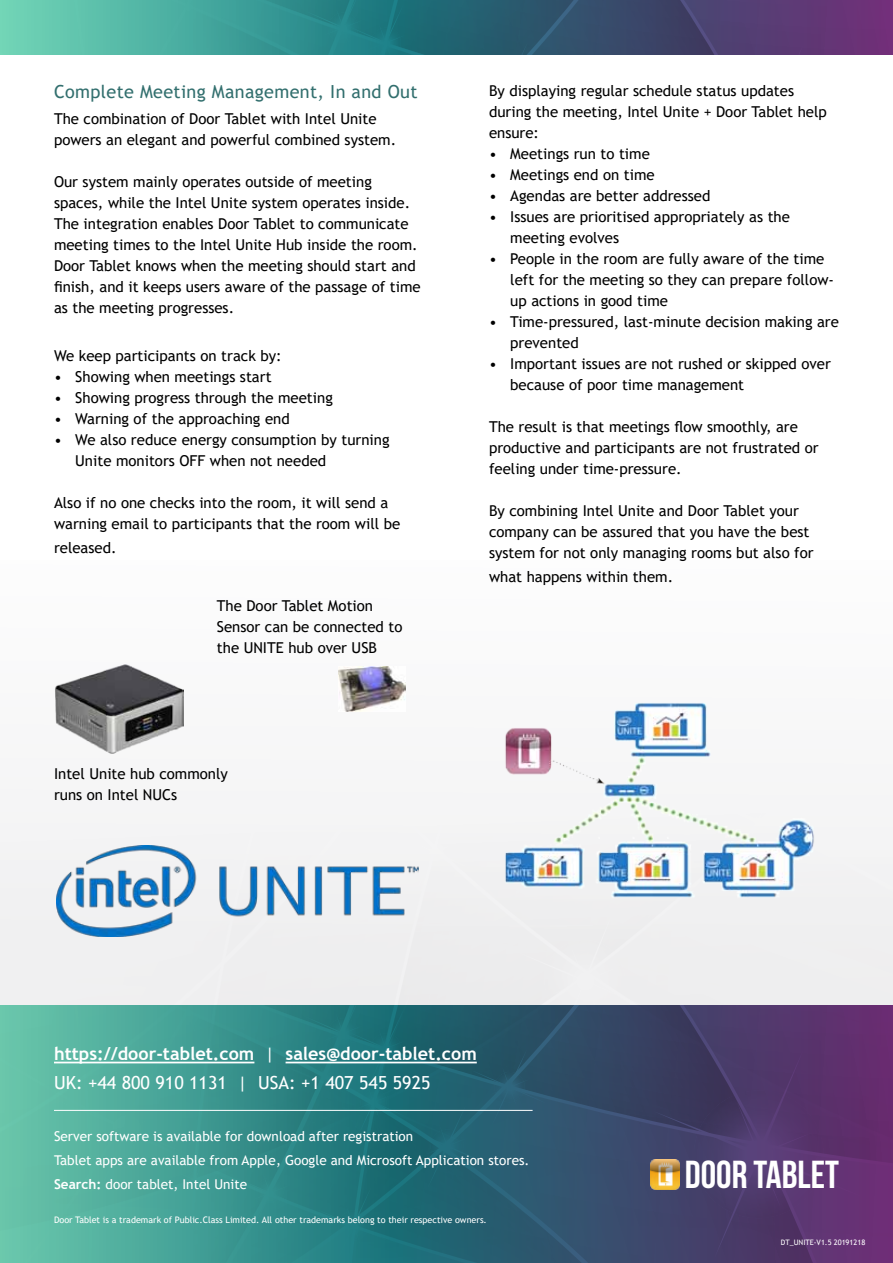
<style>
.page{position:relative;width:893px;height:1263px;background:#fff}
.page>*{position:absolute;margin:0;border:0;box-sizing:border-box;transform-origin:0 0}
.t1{font:39px "Bebas Neue";color:#fff}
.t2{font:700 18px/28.5px "Trebuchet MS";color:#fff}
.t3{font:18px "Trebuchet MS";letter-spacing:.02em;color:#326f6e}
.t4{font:15px/21px "Trebuchet MS";color:#000}
.t5{font:13.5px/24px "Trebuchet MS";color:#fff}
.t6{font:9px "Trebuchet MS";color:#fff}
.t7{font:7.5px "Trebuchet MS";color:#fff}
.s1{font-weight:400}
.s2{font-weight:700}
</style>
<div class="page">
<div style="left:0;top:560px;width:893px;height:703px;background:#fafafb"></div>
<svg style="left:56px;top:698px;width:837px;height:307px"></svg>
<svg style="left:0;top:0;width:893px;height:54px;background:#427384"></svg>
<div style="left:0;top:914px;width:864px;height:91px;background:#eeeeef"></div>
<svg style="left:0;top:1005px;width:893px;height:258px;background:#3f6c7d"></svg>
<img style="left:497px;top:699px;width:325px;height:204px">
<hr style="left:54px;top:1062px;width:200px;height:1px;background:#fff">
<hr style="left:286px;top:1062px;width:191px;height:1px;background:#fff">
<hr style="left:54px;top:1110px;width:479px;height:1px;background:#fff">
<img style="left:650px;top:1160px;width:30px;height:29px">
<img style="left:55px;top:664px;width:128px;height:89px">
<img style="left:338px;top:666px;width:68px;height:46px">
<img style="left:57px;top:845px;width:361px;height:92px">
<p class="t3" style="left:54px;top:81px;width:365px">Complete Meeting Management, In and Out</p>
<p class="t4" style="left:54px;top:108px;width:344px">The combination of Door Tablet with Intel Unite powers an elegant and powerful combined system.</p>
<p class="t4" style="left:54px;top:171px;width:368px">Our system mainly operates outside of meeting spaces, while the Intel Unite system operates inside.<br>The integration enables Door Tablet to communicate meeting times to the Intel Unite Hub inside the room.<br>Door Tablet knows when the meeting should start and finish, and it keeps users aware of the passage of time as the meeting progresses.</p>
<p class="t4" style="left:54px;top:345px;width:229px">We keep participants on track by:</p>
<p class="t4" style="left:54px;top:366px;width:219px">• Showing when meetings start</p>
<p class="t4" style="left:54px;top:387px;width:280px">• Showing progress through the meeting</p>
<p class="t4" style="left:54px;top:408px;width:237px">• Warning of the approaching end</p>
<p class="t4" style="left:75px;top:429px;width:316px;text-indent:-21px">• We also reduce energy consumption by turning<br>Unite monitors OFF when not needed</p>
<p class="t4" style="left:54px;top:492px;width:348px">Also if no one checks into the room, it will send a warning email to participants that the room will be</p>
<p class="t4" style="left:54px;top:537px;width:64px">released.</p>
<p class="t4" style="left:217px;top:595px;width:187px">The Door Tablet Motion<br>Sensor can be connected to the UNITE hub over USB</p>
<p class="t4" style="left:54px;top:763px;width:175px">Intel Unite hub commonly runs on Intel NUCs</p>
<p class="t4" style="left:489px;top:80px;width:339px">By displaying regular schedule status updates during the meeting, Intel Unite + Door Tablet help ensure:</p>
<p class="t4" style="left:489px;top:143px;width:162px">• Meetings run to time</p>
<p class="t4" style="left:489px;top:164px;width:167px">• Meetings end on time</p>
<p class="t4" style="left:489px;top:185px;width:223px">• Agendas are better addressed</p>
<p class="t4" style="left:510px;top:206px;width:281px;text-indent:-21px">• Issues are prioritised appropriately as the meeting evolves</p>
<p class="t4" style="left:510px;top:248px;width:325px;text-indent:-21px">• People in the room are fully aware of the time left for the meeting so they can prepare follow&shy;up actions in good time</p>
<p class="t4" style="left:510px;top:311px;width:330px;text-indent:-21px">• Time-pressured, last-minute decision making are prevented</p>
<p class="t4" style="left:510px;top:353px;width:322px;text-indent:-21px">• Important issues are not rushed or skipped over because of poor time management</p>
<p class="t4" style="left:489px;top:416px;width:331px">The result is that meetings flow smoothly, are productive and participants are not frustrated or feeling under time-pressure.</p>
<p class="t4" style="left:489px;top:500px;width:326px">By combining Intel Unite and Door Tablet your company can be assured that you have the best system for not only managing rooms but also for</p>
<p class="t4" style="left:489px;top:566px;width:186px">what happens within them.</p>
<p class="t2" style="left:54px;top:1039px;width:424px">https://door-tablet.com <span class="s1">|</span> sales@door-tablet.com<br><span class="s1">UK: +44 800 910 1131 | USA: +1 407 545 5925</span></p>
<p class="t5" style="left:54px;top:1124px;width:477px">Server software is available for download after registration<br>Tablet apps are available from Apple, Google and Microsoft Application stores.<br><span class="s2">Search:</span> door tablet, Intel Unite</p>
<p class="t6" style="left:54px;top:1214px;width:434px">Door Tablet is a trademark of Public.Class Limited. All other trademarks belong to their respective owners.</p>
<h1 class="t1" style="left:685px;top:1153px;width:156px">DOOR TABLET</h1>
<p class="t7" style="left:781px;top:1237px;width:86px">DT_UNITE-V1.5 20191218</p>
</div>
